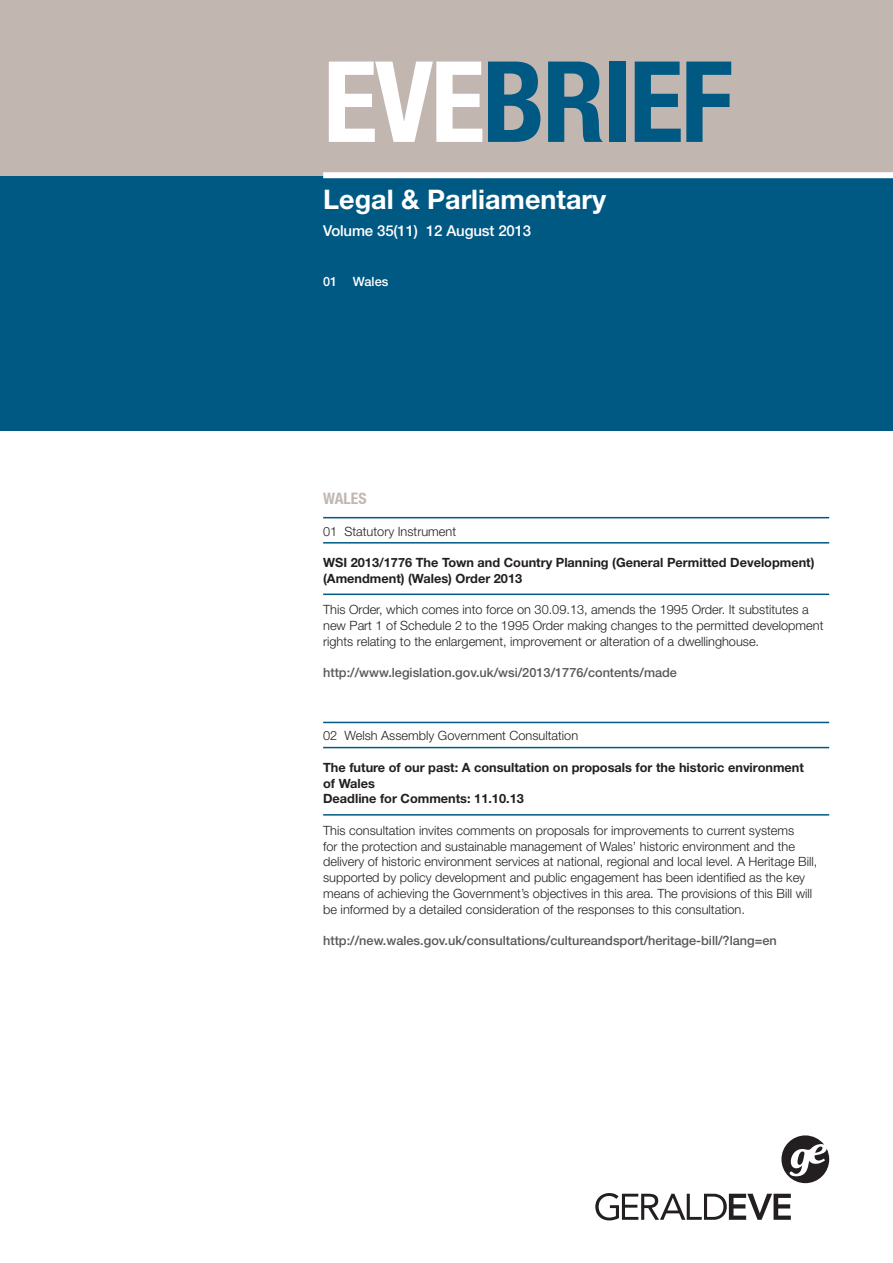
<style>
.page{position:relative;width:893px;height:1263px;background:#fff}
.page>*{position:absolute;margin:0;border:0;box-sizing:border-box;transform-origin:0 0}
.t1{font:700 condensed 112.5px "Helvetica Neue LT";letter-spacing:-.02em;color:#005983}
.t2{font:700 27px "Helvetica Neue";color:#fff}
.t3{font:700 condensed 15.75px "Helvetica Neue LT";color:#c2b6b1}
.t4{font:500 15px "Helvetica Neue LT";letter-spacing:-.01em;color:#fff}
.t5{font:300 12.75px/15.8px "Helvetica Neue";color:#231f20}
.t6{font:700 12.75px/15.8px "Helvetica Neue";color:#231f20}
.t7{font:500 12.75px "Helvetica Neue LT";color:#57585a}
.t8{font:500 12.75px "Helvetica Neue LT";color:#fff}
.s1{color:#fff}
</style>
<div class="page">
<div style="left:0;top:0;width:893px;height:176px;background:#c2b6b1"></div>
<div style="left:0;top:176px;width:893px;height:255px;background:#005983"></div>
<div style="left:323px;top:172px;width:570px;height:6px;background:#fff"></div>
<svg style="left:781px;top:1135px;width:48px;height:48px"></svg>
<svg style="left:595px;top:1193px;width:196px;height:27px"></svg>
<hr style="left:323px;top:517px;width:506px;height:1px;background:#005983">
<hr style="left:323px;top:542px;width:506px;height:1px;background:#005983">
<hr style="left:323px;top:593px;width:506px;height:2px;background:#005983">
<hr style="left:323px;top:722px;width:506px;height:1px;background:#005983">
<hr style="left:323px;top:747px;width:506px;height:1px;background:#005983">
<hr style="left:323px;top:814px;width:506px;height:1px;background:#005983">
<h1 class="t1" style="left:323px;top:34px;width:411px"><span class="s1">EVE</span>brief</h1>
<h2 class="t2" style="left:323px;top:182px;width:284px">Legal &amp; Parliamentary</h2>
<p class="t4" style="left:323px;top:221px;width:210px">Volume 35(11) 12 August 2013</p>
<p class="t8" style="left:323px;top:274px;width:67px">01 Wales</p>
<p class="t3" style="left:323px;top:489px;width:45px">WALES</p>
<p class="t5" style="left:323px;top:523px;width:134px">01 Statutory Instrument</p>
<p class="t6" style="left:323px;top:554px;width:493px">WSI 2013/1776 The Town and Country Planning (General Permitted Development) (Amendment) (Wales) Order 2013</p>
<p class="t5" style="left:323px;top:602px;width:502px">This Order, which comes into force on 30.09.13, amends the 1995 Order. It substitutes a new Part 1 of Schedule 2 to the 1995 Order making changes to the permitted development rights relating to the enlargement, improvement or alteration of a dwellinghouse.</p>
<p class="t7" style="left:323px;top:665px;width:355px">http://www.legislation.gov.uk/wsi/2013/1776/contents/made</p>
<p class="t5" style="left:323px;top:728px;width:257px">02 Welsh Assembly Government Consultation</p>
<p class="t6" style="left:323px;top:759px;width:482px">The future of our past: A consultation on proposals for the historic environment of Wales<br>Deadline for Comments: 11.10.13</p>
<p class="t5" style="left:323px;top:822px;width:496px">This consultation invites comments on proposals for improvements to current systems<br>for the protection and sustainable management of Wales’ historic environment and the delivery of historic environment services at national, regional and local level. A Heritage Bill, supported by policy development and public engagement has been identified as the key means of achieving the Government’s objectives in this area. The provisions of this Bill will be informed by a detailed consideration of the responses to this consultation.</p>
<p class="t7" style="left:323px;top:933px;width:455px">http://new.wales.gov.uk/consultations/cultureandsport/heritage-bill/?lang=en</p>
</div>
